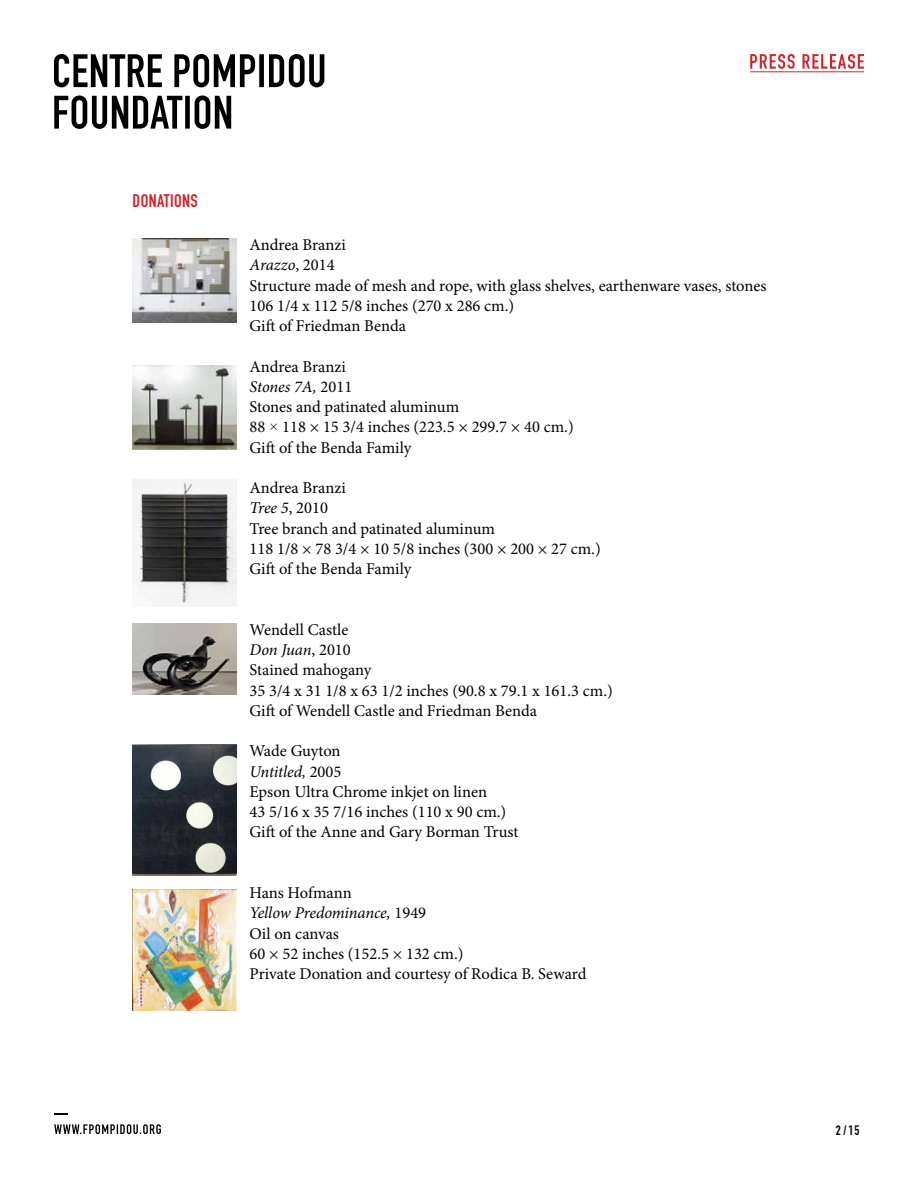
<style>
.page{position:relative;width:918px;height:1188px;background:#fff}
.page>*{position:absolute;margin:0;border:0;box-sizing:border-box;transform-origin:0 0}
.t1{font:18px "DIN Engschrift Std";letter-spacing:.02em;color:#d2232a}
.t2{font:16.5px/20.2px "Minion Pro";color:#000}
.t3{font:13.5px "DIN Engschrift Std";color:#000}
.s1{font-style:italic}
.s2{font-family:"Times New Roman"}
</style>
<div class="page">
<svg style="left:750px;top:54px;width:114px;height:15px"></svg>
<svg style="left:54px;top:1124px;width:107px;height:10px"></svg>
<svg style="left:54px;top:1113px;width:14px;height:1px"></svg>
<hr style="left:750px;top:71px;width:114px;height:1px;background:#d2232a">
<svg style="left:54px;top:95px;width:177px;height:34px"></svg>
<svg style="left:54px;top:54px;width:270px;height:33px"></svg>
<img style="left:133px;top:365px;width:104px;height:84px">
<img style="left:133px;top:238px;width:104px;height:84px">
<img style="left:133px;top:480px;width:104px;height:126px">
<img style="left:133px;top:889px;width:104px;height:121px">
<img style="left:133px;top:624px;width:104px;height:70px">
<img style="left:133px;top:744px;width:104px;height:131px">
<p class="t1" style="left:133px;top:190px;width:67px">DONATIONS</p>
<p class="t2" style="left:250px;top:235px;width:518px">Andrea Branzi<br><span class="s1">Arazzo</span>, 2014<br>Structure made of mesh and rope, with glass shelves, earthenware vases, stones 106 1/4 x 112 5/8 inches (270 x 286 cm.)<br>Gift of Friedman Benda</p>
<p class="t2" style="left:250px;top:356px;width:326px">Andrea Branzi<br><span class="s1">Stones 7A,</span> 2011<br>Stones and patinated aluminum<br>88 <span class="s2">×</span> 118 × 15 3/4 inches (223.5 × 299.7 × 40 cm.)<br>Gift of the Benda Family</p>
<p class="t2" style="left:250px;top:478px;width:353px">Andrea Branzi<br><span class="s1">Tree 5</span>, 2010<br>Tree branch and patinated aluminum<br>118 1/8 × 78 3/4 × 10 5/8 inches (300 × 200 × 27 cm.)<br>Gift of the Benda Family</p>
<p class="t2" style="left:250px;top:620px;width:365px">Wendell Castle<br><span class="s1">Don Juan</span>, 2010<br>Stained mahogany<br>35 3/4 x 31 1/8 x 63 1/2 inches (90.8 x 79.1 x 161.3 cm.)<br>Gift of Wendell Castle and Friedman Benda</p>
<p class="t2" style="left:250px;top:741px;width:270px">Wade Guyton<br><span class="s1">Untitled,</span> 2005<br>Epson Ultra Chrome inkjet on linen<br>43 5/16 x 35 7/16 inches (110 x 90 cm.)<br>Gift of the Anne and Gary Borman Trust</p>
<p class="t2" style="left:250px;top:883px;width:338px">Hans Hofmann<br><span class="s1">Yellow Predominance,</span> 1949<br>Oil on canvas<br>60 × 52 inches (152.5 × 132 cm.)<br>Private Donation and courtesy of Rodica B. Seward</p>
<p class="t3" style="left:836px;top:1122px;width:25px">2/ 15</p>
</div>
